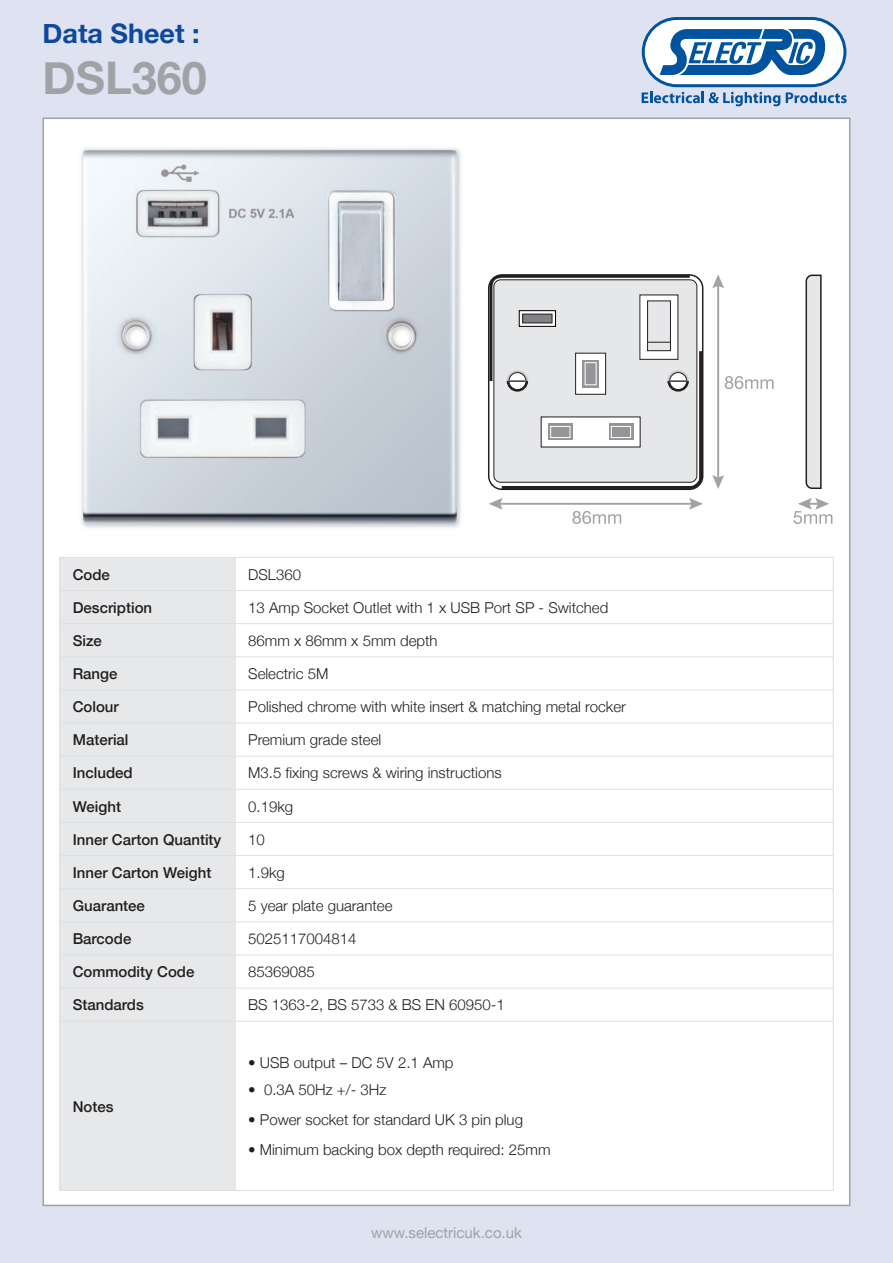
<style>
.page{position:relative;width:893px;height:1263px;background:#dfe2f1}
.page>*{position:absolute;margin:0;border:0;box-sizing:border-box;transform-origin:0 0}
.t1{font:700 45px "Helvetica Neue";color:#9fa3a6}
.t2{font:700 27px "Helvetica Neue";color:#0f499d}
.t3{font:300 15px "Helvetica Neue";color:#231f20}
.t4{font:500 15px "Helvetica Neue";color:#231f20}
.t5{font:15px "Helvetica Neue";color:#9fa3a6}
</style>
<div class="page">
<div style="left:44px;top:119px;width:805px;height:1086px;background:#fff"></div>
<svg style="left:642px;top:17px;width:205px;height:89px"></svg>
<div style="left:60px;top:557px;width:175px;height:33px;background:#e7e8e9"></div>
<div style="left:60px;top:590px;width:175px;height:34px;background:#e7e8e9"></div>
<div style="left:60px;top:624px;width:175px;height:33px;background:#e7e8e9"></div>
<div style="left:60px;top:657px;width:175px;height:33px;background:#e7e8e9"></div>
<div style="left:60px;top:690px;width:175px;height:33px;background:#e7e8e9"></div>
<div style="left:60px;top:723px;width:175px;height:33px;background:#e7e8e9"></div>
<div style="left:60px;top:756px;width:175px;height:33px;background:#e7e8e9"></div>
<div style="left:60px;top:789px;width:175px;height:33px;background:#e7e8e9"></div>
<div style="left:60px;top:822px;width:175px;height:33px;background:#e7e8e9"></div>
<div style="left:60px;top:855px;width:175px;height:34px;background:#e7e8e9"></div>
<div style="left:60px;top:889px;width:175px;height:33px;background:#e7e8e9"></div>
<div style="left:60px;top:922px;width:175px;height:33px;background:#e7e8e9"></div>
<div style="left:60px;top:955px;width:175px;height:33px;background:#e7e8e9"></div>
<div style="left:60px;top:988px;width:175px;height:33px;background:#e7e8e9"></div>
<div style="left:60px;top:1021px;width:175px;height:170px;background:#e7e8e9"></div>
<hr style="left:59px;top:557px;width:1px;height:634px;background:#dedfe0">
<hr style="left:235px;top:557px;width:1px;height:634px;background:#dedfe0">
<hr style="left:833px;top:557px;width:1px;height:634px;background:#dedfe0">
<hr style="left:60px;top:557px;width:773px;height:1px;background:#dedfe0">
<hr style="left:60px;top:590px;width:773px;height:1px;background:#dedfe0">
<hr style="left:60px;top:623px;width:773px;height:1px;background:#dedfe0">
<hr style="left:60px;top:656px;width:773px;height:1px;background:#dedfe0">
<hr style="left:60px;top:690px;width:773px;height:1px;background:#dedfe0">
<hr style="left:60px;top:723px;width:773px;height:1px;background:#dedfe0">
<hr style="left:60px;top:756px;width:773px;height:1px;background:#dedfe0">
<hr style="left:60px;top:789px;width:773px;height:1px;background:#dedfe0">
<hr style="left:60px;top:822px;width:773px;height:1px;background:#dedfe0">
<hr style="left:60px;top:855px;width:773px;height:1px;background:#dedfe0">
<hr style="left:60px;top:888px;width:773px;height:1px;background:#dedfe0">
<hr style="left:60px;top:921px;width:773px;height:1px;background:#dedfe0">
<hr style="left:60px;top:955px;width:773px;height:1px;background:#dedfe0">
<hr style="left:60px;top:988px;width:773px;height:1px;background:#dedfe0">
<hr style="left:60px;top:1021px;width:773px;height:1px;background:#dedfe0">
<hr style="left:60px;top:1190px;width:773px;height:1px;background:#dedfe0">
<img style="left:81px;top:148px;width:380px;height:380px">
<img style="left:83px;top:150px;width:374px;height:374px">
<svg style="left:712px;top:274px;width:62px;height:215px"></svg>
<svg style="left:489px;top:498px;width:214px;height:26px"></svg>
<svg style="left:793px;top:498px;width:39px;height:26px"></svg>
<svg style="left:805px;top:274px;width:17px;height:215px;background:#c3c3c4"></svg>
<svg style="left:488px;top:274px;width:216px;height:216px;background:#d3d4d5"></svg>
<svg style="left:521px;top:312px;width:33px;height:13px"></svg>
<div style="left:519px;top:310px;width:37px;height:17px;border:1px solid #000"></div>
<div style="left:523px;top:314px;width:29px;height:9px;background:#808285"></div>
<div style="left:522px;top:314px;width:30px;height:9px;border:1px solid #231f20"></div>
<h2 class="t2" style="left:43px;top:17px;width:159px">Data Sheet :</h2>
<h1 class="t1" style="left:43px;top:50px;width:166px">DSL360</h1>
<p class="t4" style="left:73px;top:565px;width:39px">Code</p>
<p class="t3" style="left:248px;top:565px;width:54px">DSL360</p>
<p class="t4" style="left:73px;top:598px;width:81px">Description</p>
<p class="t3" style="left:248px;top:598px;width:362px">13 Amp Socket Outlet with 1 x USB Port SP - Switched</p>
<p class="t4" style="left:73px;top:631px;width:31px">Size</p>
<p class="t3" style="left:248px;top:631px;width:191px">86mm x 86mm x 5mm depth</p>
<p class="t4" style="left:73px;top:664px;width:46px">Range</p>
<p class="t3" style="left:248px;top:664px;width:82px">Selectric 5M</p>
<p class="t4" style="left:73px;top:697px;width:48px">Colour</p>
<p class="t3" style="left:248px;top:698px;width:379px">Polished chrome with white insert &amp; matching metal rocker</p>
<p class="t4" style="left:73px;top:731px;width:57px">Material</p>
<p class="t3" style="left:248px;top:731px;width:135px">Premium grade steel</p>
<p class="t4" style="left:73px;top:764px;width:62px">Included</p>
<p class="t3" style="left:248px;top:764px;width:255px">M3.5 fixing screws &amp; wiring instructions</p>
<p class="t4" style="left:73px;top:797px;width:50px">Weight</p>
<p class="t3" style="left:248px;top:797px;width:47px">0.19kg</p>
<p class="t4" style="left:73px;top:830px;width:150px">Inner Carton Quantity</p>
<p class="t3" style="left:248px;top:830px;width:18px">10</p>
<p class="t4" style="left:73px;top:863px;width:140px">Inner Carton Weight</p>
<p class="t3" style="left:248px;top:863px;width:38px">1.9kg</p>
<p class="t4" style="left:73px;top:896px;width:74px">Guarantee</p>
<p class="t3" style="left:248px;top:896px;width:146px">5 year plate guarantee</p>
<p class="t4" style="left:73px;top:929px;width:60px">Barcode</p>
<p class="t3" style="left:248px;top:929px;width:110px">5025117004814</p>
<p class="t4" style="left:73px;top:962px;width:123px">Commodity Code</p>
<p class="t3" style="left:248px;top:963px;width:68px">85369085</p>
<p class="t4" style="left:73px;top:996px;width:73px">Standards</p>
<p class="t3" style="left:248px;top:996px;width:258px">BS 1363-2, BS 5733 &amp; BS EN 60950-1</p>
<p class="t4" style="left:73px;top:1097px;width:42px">Notes</p>
<p class="t3" style="left:248px;top:1053px;width:207px">• USB output – DC 5V 2.1 Amp</p>
<p class="t3" style="left:248px;top:1080px;width:140px">• 0.3A 50Hz +/- 3Hz</p>
<p class="t3" style="left:248px;top:1110px;width:276px">• Power socket for standard UK 3 pin plug</p>
<p class="t3" style="left:248px;top:1140px;width:304px">• Minimum backing box depth required: 25mm</p>
<p class="t5" style="left:371px;top:1224px;width:152px">www.selectricuk.co.uk</p>
</div>
